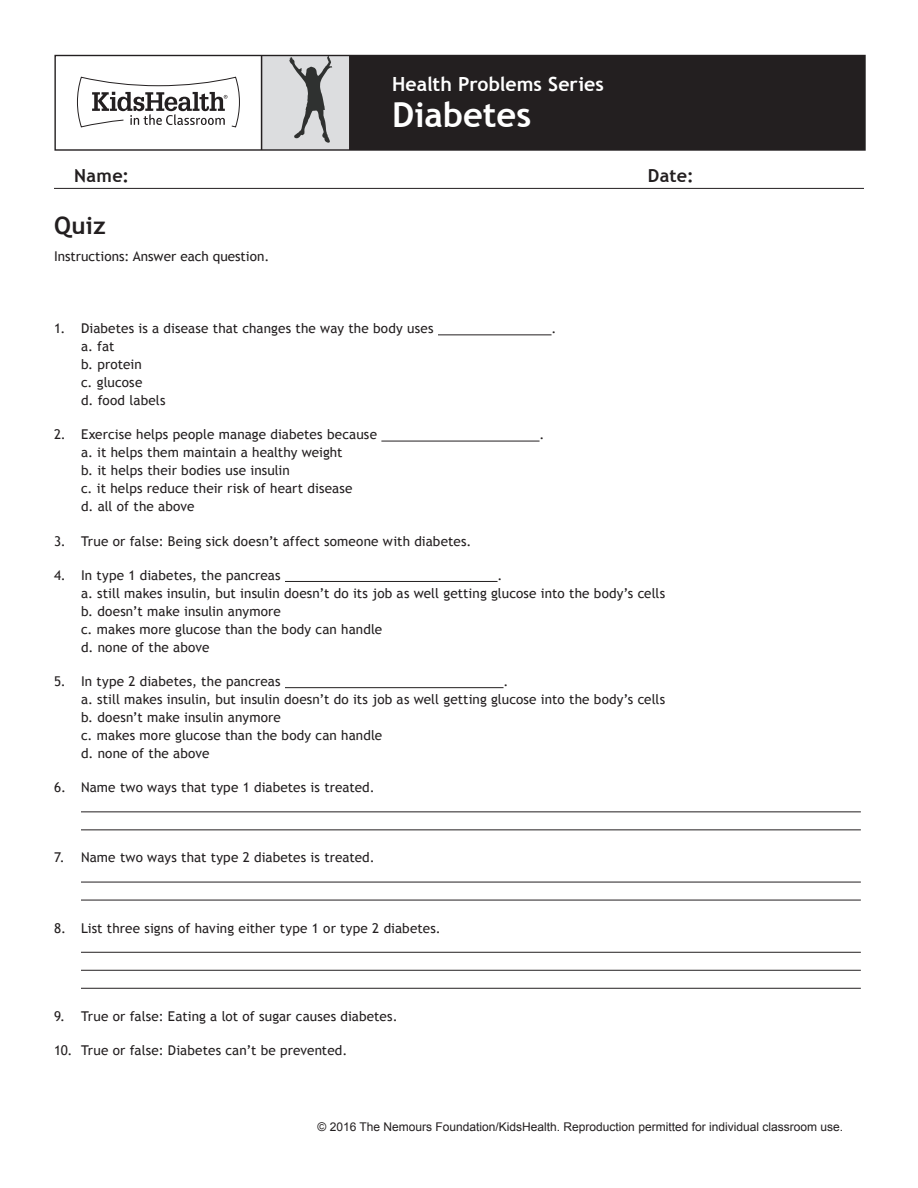
<style>
.page{position:relative;width:918px;height:1188px;background:#fff}
.page>*{position:absolute;margin:0;border:0;box-sizing:border-box;transform-origin:0 0}
.Handout_Header{font:700 34.5px "Trebuchet MS";color:#fff}
.Handout_Title{font:700 24px "Trebuchet MS";color:#231f20}
.Handout_Header-2{font:700 19.5px "Trebuchet MS";color:#fff}
.Article_List{font:700 18px "Trebuchet MS";letter-spacing:.015em;color:#231f20}
.Basic_Numbered_List{font:13.5px/18px "Trebuchet MS";letter-spacing:.005em;color:#231f20}
.t1{font:12px "Arial";color:#231f20}
</style>
<div class="page">
<div style="left:262px;top:55px;width:88px;height:95px;background:#dcdddf"></div>
<div style="left:350px;top:55px;width:515px;height:95px;background:#231f20"></div>
<svg style="left:77px;top:76px;width:163px;height:52px"></svg>
<hr style="left:349px;top:55px;width:2px;height:95px;background:#231f20">
<hr style="left:261px;top:55px;width:1px;height:95px;background:#231f20">
<div style="left:54px;top:55px;width:812px;height:96px;border:1px solid #231f20"></div>
<svg style="left:289px;top:56px;width:44px;height:87px"></svg>
<hr style="left:54px;top:188px;width:810px;height:1px;background:#231f20">
<hr style="left:438px;top:334px;width:114px;height:1px;background:#231f20">
<hr style="left:381px;top:441px;width:159px;height:1px;background:#231f20">
<hr style="left:285px;top:581px;width:213px;height:1px;background:#231f20">
<hr style="left:285px;top:687px;width:219px;height:1px;background:#231f20">
<hr style="left:81px;top:811px;width:780px;height:1px;background:#231f20">
<hr style="left:81px;top:829px;width:780px;height:1px;background:#231f20">
<hr style="left:81px;top:882px;width:780px;height:1px;background:#231f20">
<hr style="left:81px;top:900px;width:780px;height:1px;background:#231f20">
<hr style="left:81px;top:952px;width:780px;height:1px;background:#231f20">
<hr style="left:81px;top:970px;width:780px;height:1px;background:#231f20">
<hr style="left:81px;top:988px;width:780px;height:1px;background:#231f20">
<p class="Handout_Header-2" style="left:392px;top:71px;width:213px">Health Problems Series</p>
<p class="Handout_Header" style="left:392px;top:93px;width:141px">Diabetes</p>
<p class="Article_List" style="left:74px;top:164px;width:56px">Name:</p>
<p class="Article_List" style="left:648px;top:164px;width:47px">Date:</p>
<p class="Handout_Title" style="left:54px;top:210px;width:53px">Quiz</p>
<p class="Basic_Numbered_List" style="left:54px;top:248px;width:217px">Instructions: Answer each question.</p>
<p class="Basic_Numbered_List" style="left:54px;top:320px;width:381px">1. Diabetes is a disease that changes the way the body uses</p>
<p class="Basic_Numbered_List" style="left:552px;top:320px;width:6px">.</p>
<p class="Basic_Numbered_List" style="left:81px;top:338px;width:86px">a. fat<br>b. protein<br>c. glucose<br>d. food labels</p>
<p class="Basic_Numbered_List" style="left:54px;top:426px;width:325px">2. Exercise helps people manage diabetes because</p>
<p class="Basic_Numbered_List" style="left:540px;top:426px;width:6px">.</p>
<p class="Basic_Numbered_List" style="left:81px;top:444px;width:273px">a. it helps them maintain a healthy weight b. it helps their bodies use insulin<br>c. it helps reduce their risk of heart disease d. all of the above</p>
<p class="Basic_Numbered_List" style="left:54px;top:532px;width:419px">3. True or false: Being sick doesn’t affect someone with diabetes.</p>
<p class="Basic_Numbered_List" style="left:54px;top:566px;width:228px">4. In type 1 diabetes, the pancreas</p>
<p class="Basic_Numbered_List" style="left:81px;top:566px;width:586px;text-indent:417px">.<br>a. still makes insulin, but insulin doesn’t do its job as well getting glucose into the body’s cells b. doesn’t make insulin anymore<br>c. makes more glucose than the body can handle<br>d. none of the above</p>
<p class="Basic_Numbered_List" style="left:54px;top:672px;width:228px">5. In type 2 diabetes, the pancreas</p>
<p class="Basic_Numbered_List" style="left:81px;top:672px;width:586px;text-indent:423px">.<br>a. still makes insulin, but insulin doesn’t do its job as well getting glucose into the body’s cells b. doesn’t make insulin anymore<br>c. makes more glucose than the body can handle<br>d. none of the above</p>
<p class="Basic_Numbered_List" style="left:54px;top:779px;width:322px">6. Name two ways that type 1 diabetes is treated.</p>
<p class="Basic_Numbered_List" style="left:54px;top:849px;width:322px">7. Name two ways that type 2 diabetes is treated.</p>
<p class="Basic_Numbered_List" style="left:54px;top:919px;width:388px">8. List three signs of having either type 1 or type 2 diabetes.</p>
<p class="Basic_Numbered_List" style="left:54px;top:1007px;width:345px">9. True or false: Eating a lot of sugar causes diabetes.</p>
<p class="Basic_Numbered_List" style="left:54px;top:1041px;width:295px">10. True or false: Diabetes can’t be prevented.</p>
<p class="t1" style="left:318px;top:1119px;width:527px">© 2016 The Nemours Foundation/KidsHealth. Reproduction permitted for individual classroom use.</p>
</div>
